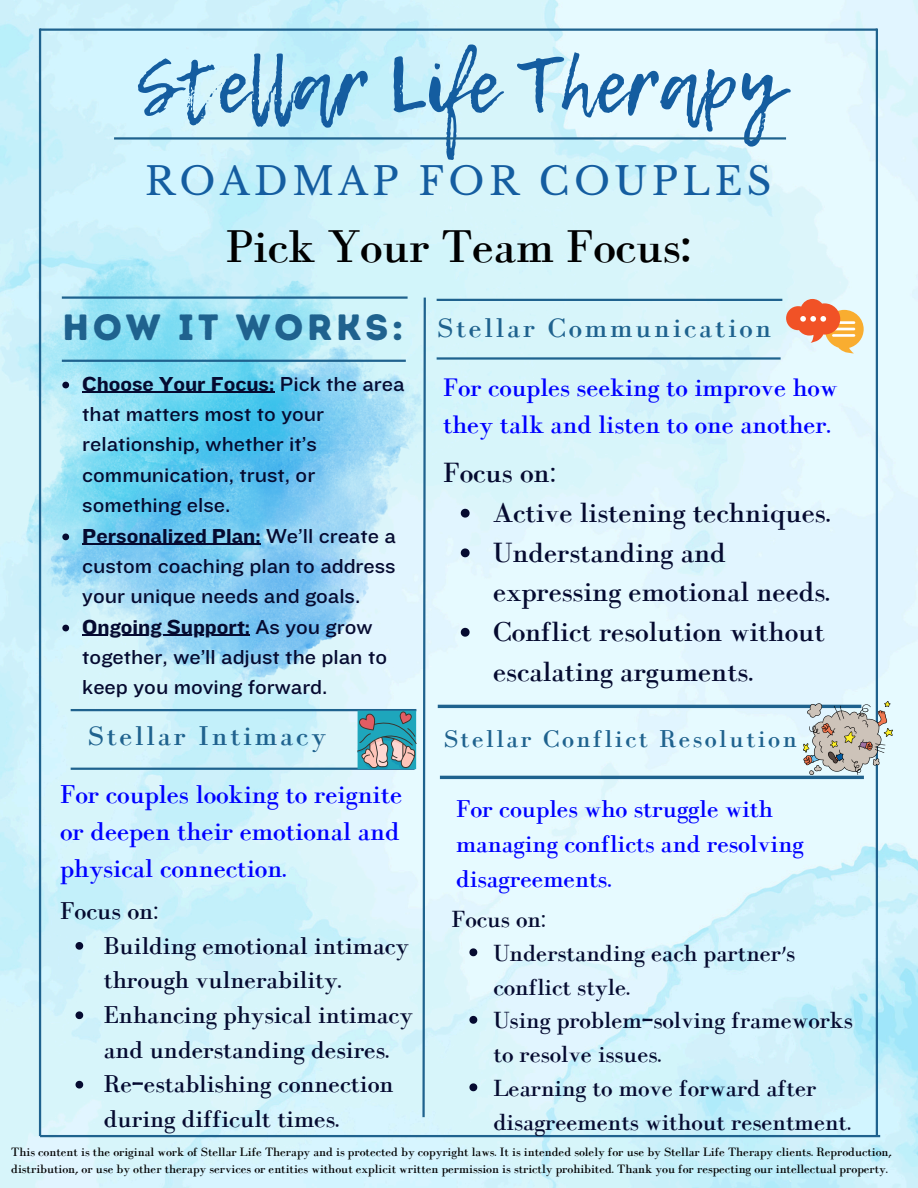
<style>
.page{position:relative;width:918px;height:1188px;background:#fff}
.page>*{position:absolute;margin:0;border:0;box-sizing:border-box;transform-origin:0 0}
.t1{font:76.35px "Lemon Tuesday";color:#145da0}
.t2{font:700 48.45px "EFT Lemonade";color:#000}
.t3{font:38.25px "Libre Baskerville";letter-spacing:.115em;color:#145da0}
.t4{font:36.6px "Intro Rust Base";letter-spacing:.1em;color:#1f628e}
.t5{font:29.4px/39.8px "EFT Lemonade";color:#050a30}
.t6{font:28.65px "EFT Lemonade";letter-spacing:.1em;color:#1f628e}
.t7{font:27.15px/37.2px "EFT Lemonade";color:#00f;text-align:justify}
.t8{font:26.7px/37.3px "EFT Lemonade";color:#00f}
.t9{font:25.8px "EFT Lemonade";letter-spacing:.1em;color:#1f628e}
.t10{font:25.65px/34.7px "EFT Lemonade";color:#050a30}
.t11{font:25.65px/34.8px "EFT Lemonade";color:#00f}
.t12{font:24.75px/33.8px "EFT Lemonade";color:#050a30}
.t13{font:21px/30.3px "Knockout 32";color:#050a30}
.t14{font:12.75px/17px "EFT Lemonade";color:#000}
.s1{font-family:"Knockout 52"}
</style>
<div class="page">
<img style="left:0;top:0;width:918px;height:1188px">
<hr style="left:40px;top:29px;width:837px;height:2px;background:#1f628e">
<img style="left:25px;top:252px;width:402px;height:428px">
<hr style="left:39px;top:29px;width:2px;height:1107px;background:#1f628e">
<hr style="left:40px;top:1135px;width:840px;height:2px;background:#1f628e">
<hr style="left:876px;top:29px;width:2px;height:1107px;background:#1f628e">
<hr style="left:114px;top:137px;width:672px;height:3px;background:#1f628e">
<hr style="left:62px;top:360px;width:344px;height:2px;background:#1f628e">
<hr style="left:62px;top:296px;width:346px;height:3px;background:#1f628e">
<hr style="left:437px;top:357px;width:344px;height:3px;background:#1f628e">
<hr style="left:437px;top:299px;width:345px;height:2px;background:#1f628e">
<hr style="left:71px;top:768px;width:344px;height:2px;background:#1f628e">
<hr style="left:71px;top:709px;width:345px;height:2px;background:#1f628e">
<hr style="left:440px;top:776px;width:424px;height:3px;background:#1f628e">
<hr style="left:438px;top:705px;width:423px;height:3px;background:#1f628e">
<svg style="left:786px;top:299px;width:78px;height:55px;background:#edb18d"></svg>
<svg style="left:357px;top:295px;width:70px;height:824px;background:#ccebf5"></svg>
<img style="left:804px;top:701px;width:89px;height:74px">
<svg style="left:469px;top:948px;width:8px;height:8px"></svg>
<svg style="left:469px;top:1016px;width:8px;height:8px"></svg>
<svg style="left:469px;top:1083px;width:8px;height:8px"></svg>
<svg style="left:76px;top:942px;width:7px;height:8px"></svg>
<svg style="left:76px;top:1011px;width:7px;height:8px"></svg>
<svg style="left:76px;top:1081px;width:7px;height:8px"></svg>
<svg style="left:461px;top:509px;width:9px;height:9px"></svg>
<svg style="left:461px;top:548px;width:9px;height:9px"></svg>
<svg style="left:461px;top:628px;width:9px;height:9px"></svg>
<svg style="left:62px;top:382px;width:7px;height:6px"></svg>
<hr style="left:82px;top:392px;width:192px;height:1px;background:#050a30">
<svg style="left:62px;top:534px;width:7px;height:6px"></svg>
<hr style="left:82px;top:544px;width:179px;height:1px;background:#050a30">
<svg style="left:62px;top:625px;width:7px;height:6px"></svg>
<hr style="left:82px;top:635px;width:168px;height:1px;background:#050a30">
<h2 class="t1" style="left:137px;top:29px;width:645px">Stellar Life Therapy</h2>
<h3 class="t3" style="left:145px;top:158px;width:628px">ROADMAP FOR COUPLES</h3>
<p class="t2" style="left:226px;top:216px;width:467px">Pick Your Team Focus:</p>
<p class="t4" style="left:62px;top:305px;width:342px">HOW IT WORKS:</p>
<p class="t13" style="left:82px;top:368px;width:324px"><span class="s1">Choose Your Focus:</span> Pick the area that matters most to your relationship, whether it’s communication, trust, or something else.</p>
<p class="t13" style="left:82px;top:520px;width:315px;text-align:justify"><span class="s1">Personalized Plan:</span> We’ll create a custom coaching plan to address your unique needs and goals.</p>
<h6 class="t13" style="left:82px;top:611px;width:306px"><span class="s1">Ongoing Support:</span> As you grow together, we’ll adjust the plan to keep you moving forward.</h6>
<h4 class="t6" style="left:88px;top:718px;width:240px">Stellar Intimacy</h4>
<h5 class="t7" style="left:60px;top:777px;width:344px">For couples looking to reignite or deepen their emotional and physical connection.</h5>
<h5 class="t10" style="left:60px;top:894px;width:101px">Focus on:</h5>
<p class="t10" style="left:104px;top:929px;width:307px">Building emotional intimacy through vulnerability.</p>
<p class="t10" style="left:104px;top:999px;width:311px">Enhancing physical intimacy and understanding desires.</p>
<p class="t10" style="left:104px;top:1068px;width:291px">Re-establishing connection during difficult times.</p>
<p class="t6" style="left:437px;top:310px;width:335px">Stellar Communication</p>
<p class="t8" style="left:443px;top:370px;width:396px">For couples seeking to improve how they talk and listen to one another.</p>
<h5 class="t5" style="left:443px;top:454px;width:115px">Focus on:</h5>
<h6 class="t5" style="left:493px;top:494px;width:339px">Active listening techniques.</h6>
<h5 class="t5" style="left:493px;top:534px;width:339px">Understanding and expressing emotional needs.</h5>
<h6 class="t5" style="left:493px;top:613px;width:333px">Conflict resolution without escalating arguments.</h6>
<h6 class="t9" style="left:444px;top:723px;width:355px">Stellar Conflict Resolution</h6>
<p class="t11" style="left:456px;top:793px;width:349px">For couples who struggle with managing conflicts and resolving disagreements.</p>
<h5 class="t12" style="left:451px;top:903px;width:97px">Focus on:</h5>
<p class="t12" style="left:493px;top:937px;width:303px">Understanding each partner's conflict style.</p>
<p class="t12" style="left:493px;top:1005px;width:361px">Using problem-solving frameworks to resolve issues.</p>
<p class="t12" style="left:493px;top:1072px;width:359px">Learning to move forward after disagreements without resentment.</p>
<p class="t14" style="left:11px;top:1144px;width:882px">This content is the original work of Stellar Life Therapy and is protected by copyright laws. It is intended solely for use by Stellar Life Therapy clients. Reproduction, distribution, or use by other therapy services or entities without explicit written permission is strictly prohibited. Thank you for respecting our intellectual property.</p>
</div>
